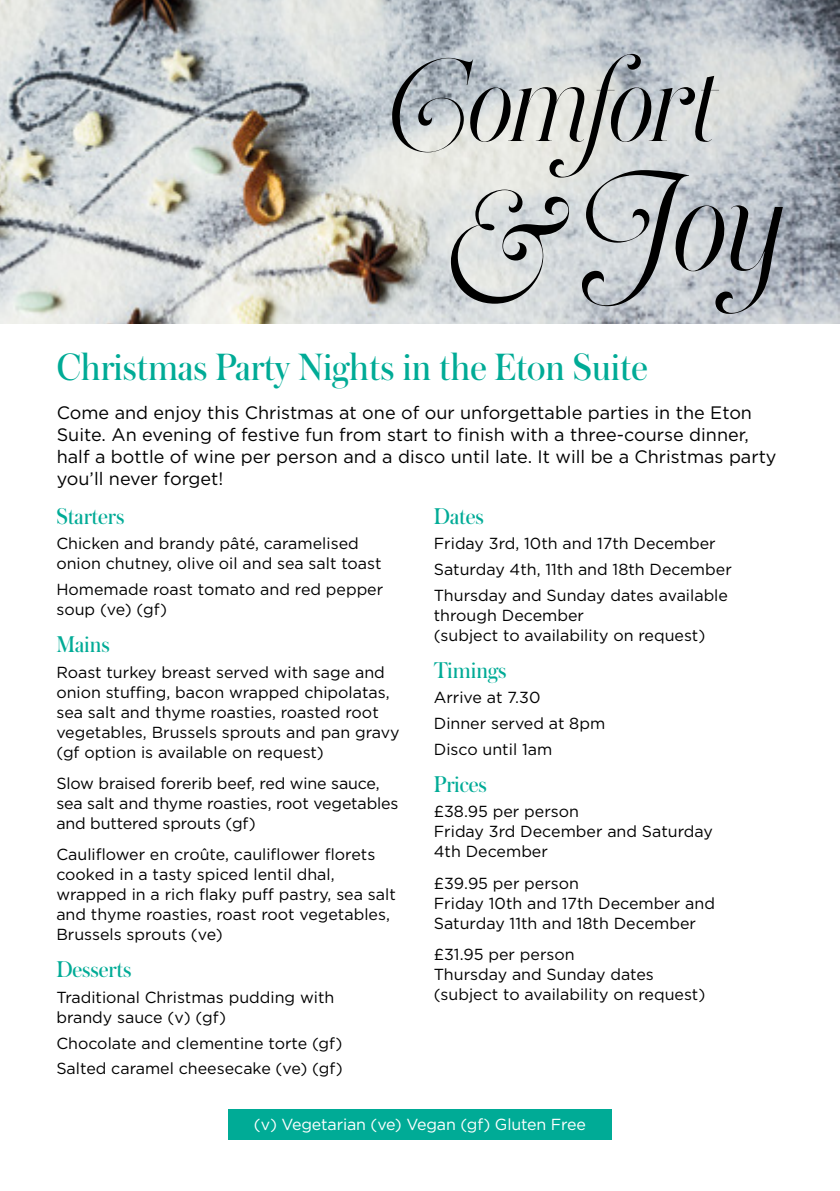
<style>
.page{position:relative;width:840px;height:1191px;background:#fff}
.page>*{position:absolute;margin:0;border:0;box-sizing:border-box;transform-origin:0 0}
.t1{font:40px "Austin";color:#00ab96}
.t2{font:24px "Austin";color:#00ab96}
.t3{font:18px/22px "Gotham";color:#000}
.t4{font:16px/20px "Gotham";color:#000}
.t5{font:16px "Gotham";letter-spacing:-.01em;color:#fff}
</style>
<div class="page">
<img style="left:0;top:0;width:839px;height:323px">
<div style="left:228px;top:1109px;width:383px;height:31px;background:#00ab96"></div>
<svg style="left:450px;top:170px;width:332px;height:144px;background:#b1b5b8"></svg>
<svg style="left:390px;top:53px;width:328px;height:125px;background:#b6b9ba"></svg>
<h1 class="t1" style="left:57px;top:340px;width:592px">Christmas Party Nights in the Eton Suite</h1>
<p class="t3" style="left:57px;top:401px;width:721px">Come and enjoy this Christmas at one of our unforgettable parties in the Eton Suite. An evening of festive fun from start to finish with a three-course dinner, half a bottle of wine per person and a disco until late. It will be a Christmas party you’ll never forget!</p>
<h2 class="t2" style="left:56px;top:499px;width:70px">Starters</h2>
<p class="t4" style="left:56px;top:533px;width:326px">Chicken and brandy pâté, caramelised onion chutney, olive oil and sea salt toast</p>
<p class="t4" style="left:56px;top:579px;width:328px">Homemade roast tomato and red pepper soup (ve) (gf)</p>
<h2 class="t2" style="left:56px;top:627px;width:55px">Mains</h2>
<p class="t4" style="left:56px;top:661px;width:344px">Roast turkey breast served with sage and onion stuffing, bacon wrapped chipolatas, sea salt and thyme roasties, roasted root vegetables, Brussels sprouts and pan gravy (gf option is available on request)</p>
<p class="t4" style="left:56px;top:773px;width:343px">Slow braised forerib beef, red wine sauce, sea salt and thyme roasties, root vegetables and buttered sprouts (gf)</p>
<p class="t4" style="left:56px;top:844px;width:341px">Cauliflower en croûte, cauliflower florets cooked in a tasty spiced lentil dhal, wrapped in a rich flaky puff pastry, sea salt and thyme roasties, roast root vegetables, Brussels sprouts (ve)</p>
<h2 class="t2" style="left:56px;top:953px;width:76px">Desserts</h2>
<p class="t4" style="left:56px;top:987px;width:279px">Traditional Christmas pudding with brandy sauce (v) (gf)</p>
<p class="t4" style="left:56px;top:1030px;width:288px;line-height:25.6px">Chocolate and clementine torte (gf)<br>Salted caramel cheesecake (ve) (gf)</p>
<h2 class="t2" style="left:433px;top:499px;width:51px">Dates</h2>
<p class="t4" style="left:433px;top:530px;width:299px;line-height:25.6px">Friday 3rd, 10th and 17th December<br>Saturday 4th, 11th and 18th December<br>Thursday and Sunday dates available</p>
<p class="t4" style="left:433px;top:604px;width:273px">through December<br>(subject to availability on request)</p>
<h2 class="t2" style="left:433px;top:653px;width:74px">Timings</h2>
<p class="t4" style="left:433px;top:684px;width:173px;line-height:25.6px">Arrive at 7.30<br>Dinner served at 8pm<br>Disco until 1am</p>
<h2 class="t2" style="left:433px;top:767px;width:54px">Prices</h2>
<p class="t4" style="left:433px;top:801px;width:280px">£38.95 per person<br>Friday 3rd December and Saturday<br>4th December</p>
<p class="t4" style="left:433px;top:872px;width:282px">£39.95 per person<br>Friday 10th and 17th December and<br>Saturday 11th and 18th December</p>
<p class="t4" style="left:433px;top:944px;width:273px">£31.95 per person<br>Thursday and Sunday dates (subject to availability on request)</p>
<p class="t5" style="left:254px;top:1113px;width:333px">(v) Vegetarian (ve) Vegan (gf) Gluten Free</p>
</div>
